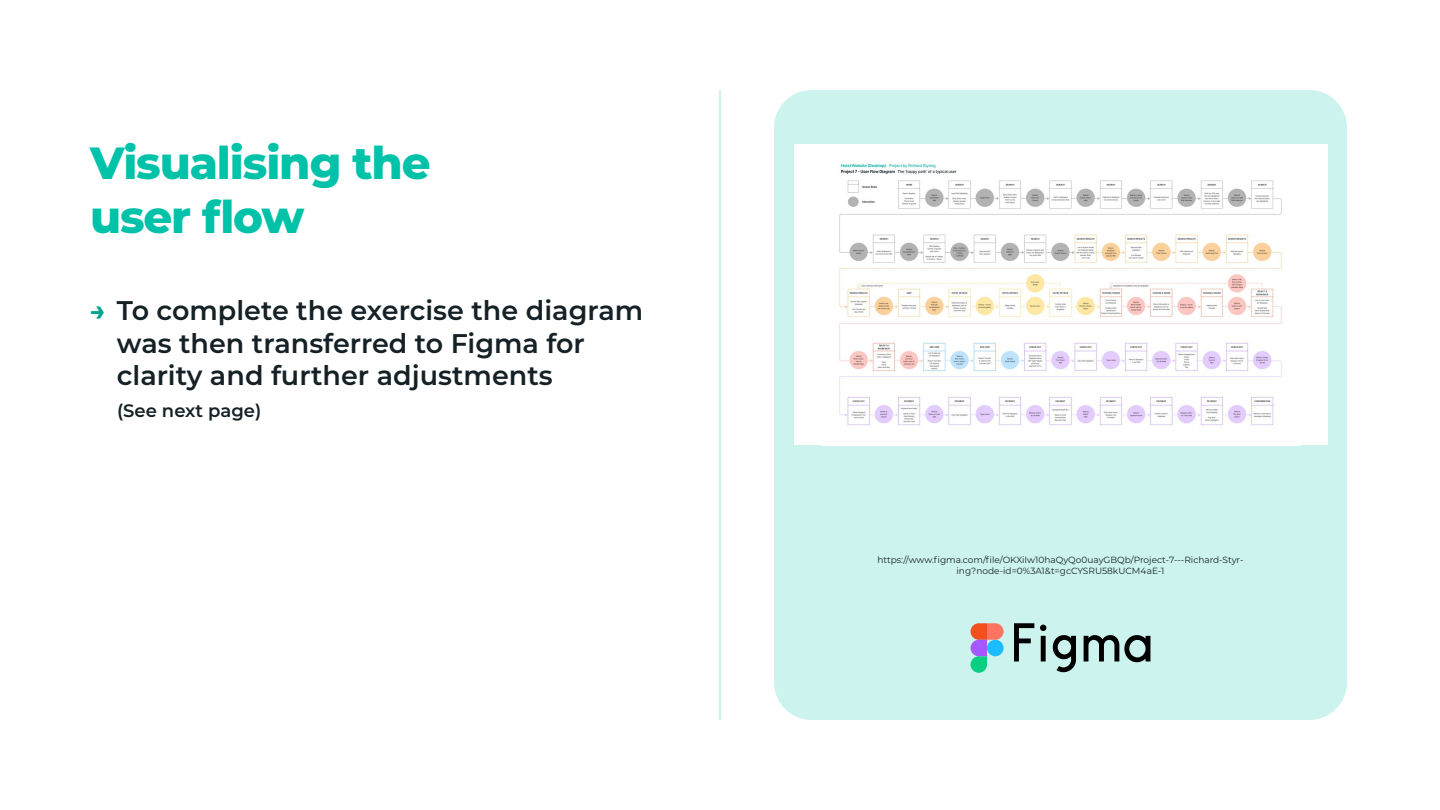
<style>
.page{position:relative;width:1440px;height:810px;background:#fff}
.page>*{position:absolute;margin:0;border:0;box-sizing:border-box;transform-origin:0 0}
.t1{font:800 45px/54px "Montserrat";letter-spacing:-.025em;color:#00c2a9}
.t2{font:600 27px/32.4px "Montserrat";color:#152126}
.t3{font:600 18px "Montserrat";color:#152126}
.t4{font:9px/10.8px "Montserrat";color:#152126;text-align:center}
.s1{font-weight:700;color:#03a48f}
</style>
<div class="page">
<div style="left:774px;top:90px;width:573px;height:630px;background:#ccf3ee;border-radius:38px"></div>
<hr style="left:719px;top:90px;width:2px;height:630px;background:#ccf3ee">
<div style="left:794px;top:145px;width:533px;height:300px;background:#fff"></div>
<img style="left:839px;top:163px;width:443px;height:264px">
<svg style="left:1014px;top:623px;width:32px;height:38px"></svg>
<svg style="left:1053px;top:635px;width:23px;height:37px"></svg>
<svg style="left:1084px;top:635px;width:66px;height:27px"></svg>
<svg style="left:971px;top:623px;width:33px;height:50px"></svg>
<h1 class="t1" style="left:90px;top:133px;width:342px">Visualising the user flow</h1>
<h2 class="t2" style="left:117px;top:293px;width:528px;text-indent:-27px"><span class="s1">→</span> To complete the exercise the diagram was then transferred to Figma for clarity and further adjustments</h2>
<h3 class="t3" style="left:117px;top:398px;width:146px">(See next page)</h3>
<p class="t4" style="left:877px;top:554px;width:368px">https://www.figma.com/file/OKXiIw10haQyQo0uayGBQb/Project-7---Richard-Styr&shy;ing?node-id=0%3A1&amp;t=gcCYSRU58kUCM4aE-1</p>
</div>
